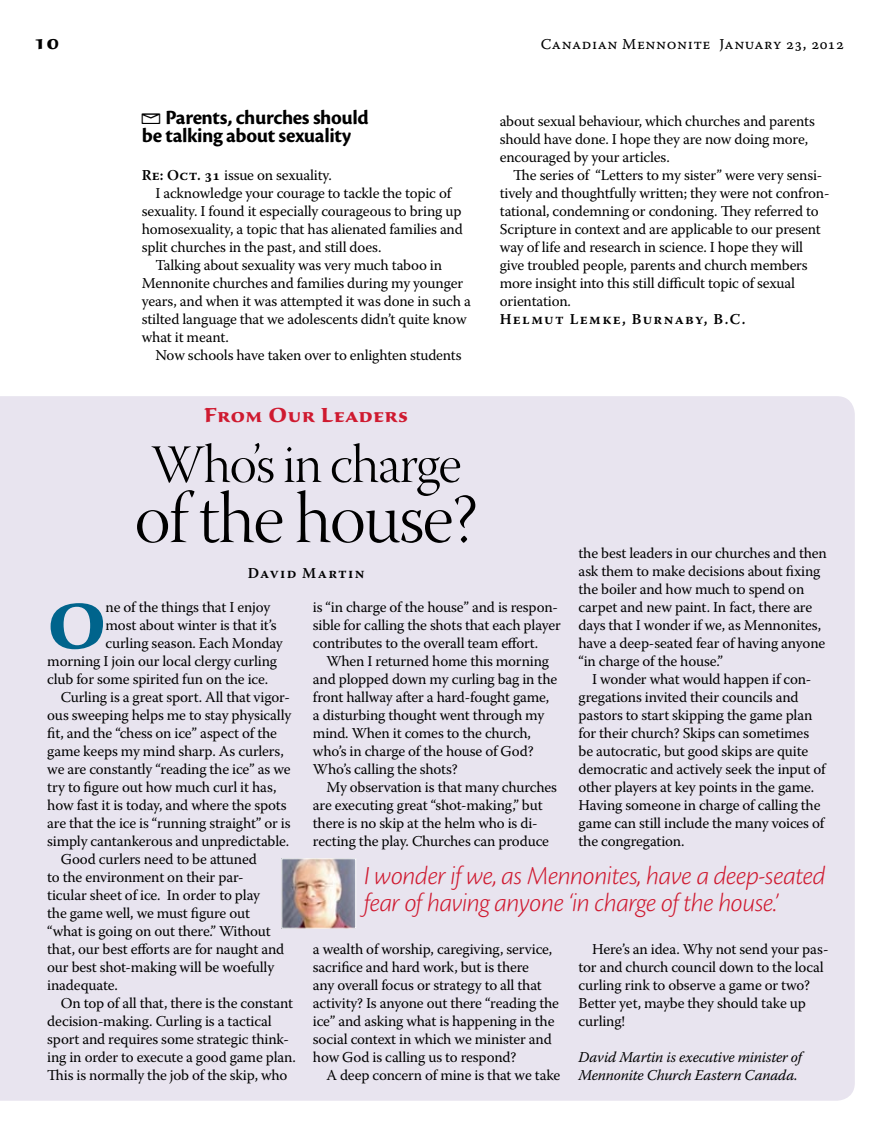
<style>
.page{position:relative;width:878px;height:1148px;background:#fff}
.page>*{position:absolute;margin:0;border:0;box-sizing:border-box;transform-origin:0 0}
.t1{font:72px "Warnock Pro Light Disp";letter-spacing:-.02em;color:#000}
.t2{font:700 66.3px "Sava Pro";color:#00648c}
.t3{font:54px "Warnock Pro Light Disp";letter-spacing:-.02em;color:#000}
.t4{font:italic 300 27px/27px "Cronos Pro";letter-spacing:-.02em;color:#cf1a30}
.t5{font:700 21px/18px "Cronos Pro";letter-spacing:-.02em;color:#000}
.t6{font:700 21px "Sava Pro";letter-spacing:.035em;color:#cf1a30}
.t7{font:700 21px "Sava Pro";color:#000}
.t8{font:15px/18px "Warnock Pro";letter-spacing:-.01em;color:#000}
.t9{font:italic 15px/18px "Warnock Pro";letter-spacing:-.01em;color:#000}
.t10{font:600 15px "Warnock Pro";letter-spacing:.09em;color:#000}
.t11{font:15px "Warnock Pro Capt";letter-spacing:.035em;color:#000}
.s1{font-family:"Canadian Mennonite";font-weight:400}
.s2{font-weight:600}
</style>
<div class="page">
<div style="left:0;top:396px;width:854px;height:704px;background:#e8e4ef"></div>
<img style="left:283px;top:860px;width:71px;height:66px">
<div style="left:281px;top:858px;width:75px;height:70px;border:1px solid #fff"></div>
<h3 class="t7" style="left:34px;top:28px;width:27px">10</h3>
<p class="t11" style="left:541px;top:35px;width:305px">Canadian Mennonite January 23, 2012</p>
<h3 class="t5" style="left:142px;top:109px;width:228px"><span class="s1">E</span> Parents, churches should be talking about sexuality</h3>
<p class="t8" style="left:142px;top:166px;width:191px"><span class="s2">Re: Oct. 31</span> issue on sexuality.</p>
<p class="t8" style="left:155px;top:184px;width:297px">I acknowledge your courage to tackle the topic of</p>
<p class="t8" style="left:142px;top:202px;width:321px">sexuality. I found it especially courageous to bring up</p>
<p class="t8" style="left:142px;top:220px;width:322px">homosexuality, a topic that has alienated families and</p>
<p class="t8" style="left:142px;top:238px;width:241px">split churches in the past, and still does.</p>
<p class="t8" style="left:155px;top:256px;width:288px">Talking about sexuality was very much taboo in</p>
<p class="t8" style="left:142px;top:274px;width:323px">Mennonite churches and families during my younger</p>
<p class="t8" style="left:142px;top:292px;width:330px">years, and when it was attempted it was done in such a</p>
<p class="t8" style="left:142px;top:310px;width:326px">stilted language that we adolescents didn’t quite know</p>
<p class="t8" style="left:142px;top:328px;width:89px">what it meant.</p>
<p class="t8" style="left:155px;top:346px;width:308px">Now schools have taken over to enlighten students</p>
<p class="t8" style="left:500px;top:112px;width:316px">about sexual behaviour, which churches and parents should have done. I hope they are now doing more, encouraged by your articles.</p>
<p class="t8" style="left:500px;top:166px;width:331px;text-indent:14px">The series of “Letters to my sister” were very sensi&shy;tively and thoughtfully written; they were not confron&shy;tational, condemning or condoning. They referred to Scripture in context and are applicable to our present way of life and research in science. I hope they will give troubled people, parents and church members more insight into this still difficult topic of sexual orientation.</p>
<p class="t10" style="left:500px;top:310px;width:247px">Helmut Lemke, Burnaby, B.C.</p>
<h3 class="t6" style="left:204px;top:401px;width:205px">From Our Leaders</h3>
<h3 class="t3" style="left:151px;top:435px;width:312px">Who’s in charge</h3>
<h1 class="t1" style="left:135px;top:479px;width:344px">of the house?</h1>
<p class="t10" style="left:248px;top:564px;width:118px">David Martin</p>
<p class="t8" style="left:578px;top:544px;width:250px">the best leaders in our churches and then ask them to make decisions about fixing the boiler and how much to spend on carpet and new paint. In fact, there are days that I wonder if we, as Mennonites, have a deep-seated fear of having anyone “in charge of the house.”</p>
<p class="t8" style="left:578px;top:670px;width:248px;text-indent:14px">I wonder what would happen if con&shy;gregations invited their councils and pastors to start skipping the game plan for their church? Skips can sometimes be autocratic, but good skips are quite democratic and actively seek the input of other players at key points in the game.<br>Having someone in charge of calling the game can still include the many voices of the congregation.</p>
<p class="t8" style="left:313px;top:598px;width:249px">is “in charge of the house” and is respon&shy;sible for calling the shots that each player contributes to the overall team effort.</p>
<p class="t8" style="left:313px;top:652px;width:246px;text-indent:14px">When I returned home this morning and plopped down my curling bag in the front hallway after a hard-fought game, a disturbing thought went through my mind. When it comes to the church, who’s in charge of the house of God?<br>Who’s calling the shots?</p>
<p class="t8" style="left:313px;top:778px;width:246px;text-indent:14px">My observation is that many churches are executing great “shot-making,” but there is no skip at the helm who is di&shy;recting the play. Churches can produce</p>
<h2 class="t2" style="left:47px;top:582px;width:61px">O</h2>
<p class="t8" style="left:105px;top:598px;width:166px">ne of the things that I enjoy</p>
<p class="t8" style="left:105px;top:616px;width:172px">most about winter is that it’s</p>
<p class="t8" style="left:105px;top:634px;width:179px">curling season. Each Monday</p>
<p class="t8" style="left:47px;top:652px;width:231px">morning I join our local clergy curling</p>
<p class="t8" style="left:47px;top:670px;width:222px">club for some spirited fun on the ice.</p>
<p class="t8" style="left:61px;top:688px;width:231px">Curling is a great sport. All that vigor-</p>
<p class="t8" style="left:47px;top:706px;width:245px">ous sweeping helps me to stay physically</p>
<p class="t8" style="left:47px;top:724px;width:231px">fit, and the “chess on ice” aspect of the</p>
<p class="t8" style="left:47px;top:742px;width:238px">game keeps my mind sharp. As curlers,</p>
<p class="t8" style="left:47px;top:760px;width:245px">we are constantly “reading the ice” as we</p>
<p class="t8" style="left:47px;top:778px;width:231px">try to figure out how much curl it has,</p>
<p class="t8" style="left:47px;top:796px;width:241px">how fast it is today, and where the spots</p>
<p class="t8" style="left:47px;top:814px;width:245px">are that the ice is “running straight” or is</p>
<p class="t8" style="left:47px;top:832px;width:243px">simply cantankerous and unpredictable.</p>
<p class="t8" style="left:61px;top:850px;width:198px">Good curlers need to be attuned</p>
<p class="t8" style="left:47px;top:868px;width:198px">to the environment on their par-</p>
<p class="t8" style="left:47px;top:886px;width:214px">ticular sheet of ice. In order to play</p>
<p class="t8" style="left:47px;top:904px;width:204px">the game well, we must figure out</p>
<p class="t8" style="left:47px;top:922px;width:225px">“what is going on out there.” Without</p>
<p class="t8" style="left:47px;top:940px;width:238px">that, our best efforts are for naught and</p>
<p class="t8" style="left:47px;top:958px;width:228px">our best shot-making will be woefully</p>
<p class="t8" style="left:47px;top:976px;width:72px">inadequate.</p>
<p class="t8" style="left:61px;top:994px;width:234px">On top of all that, there is the constant</p>
<p class="t8" style="left:47px;top:1012px;width:226px">decision-making. Curling is a tactical</p>
<p class="t8" style="left:47px;top:1030px;width:243px">sport and requires some strategic think-</p>
<p class="t8" style="left:47px;top:1048px;width:250px">ing in order to execute a good game plan.</p>
<p class="t8" style="left:47px;top:1066px;width:242px">This is normally the job of the skip, who</p>
<h3 class="t4" style="left:364px;top:861px;width:463px">I wonder if we, as Mennonites, have a deep-seated fear of having anyone ‘in charge of the house.’</h3>
<p class="t8" style="left:313px;top:940px;width:247px">a wealth of worship, caregiving, service, sacrifice and hard work, but is there<br>any overall focus or strategy to all that activity? Is anyone out there “reading the ice” and asking what is happening in the social context in which we minister and how God is calling us to respond?</p>
<p class="t8" style="left:326px;top:1066px;width:235px">A deep concern of mine is that we take</p>
<p class="t8" style="left:578px;top:940px;width:251px;text-indent:14px">Here’s an idea. Why not send your pas&shy;tor and church council down to the local curling rink to observe a game or two?<br>Better yet, maybe they should take up curling!</p>
<p class="t9" style="left:578px;top:1048px;width:225px">David Martin is executive minister of<br>Mennonite Church Eastern Canada.</p>
</div>
